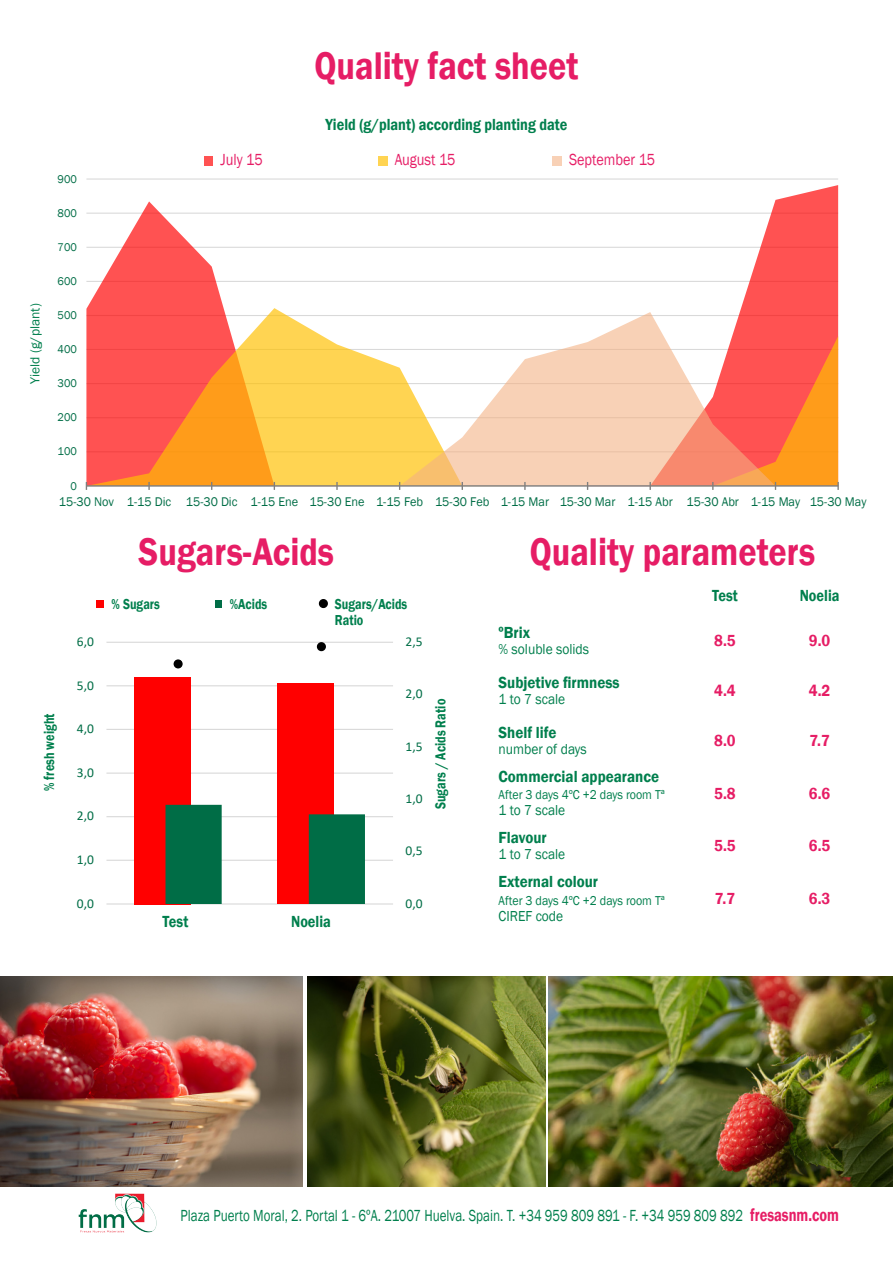
<style>
.page{position:relative;width:893px;height:1263px;background:#fff}
.page>*{position:absolute;margin:0;border:0;box-sizing:border-box;transform-origin:0 0}
.t1{font:600 39.6px "Franklin Gothic";color:#e61d65;scale:.86 1}
.t2{font:16.5px "Franklin Gothic";color:#007f4d;scale:.79 1}
.t3{font:600 16.5px "Franklin Gothic";color:#007f4d;scale:.91 1}
.t4{font:600 16.5px "Franklin Gothic";color:#007f4d;scale:.86 1}
.t5{font:600 16.5px "Franklin Gothic";color:#e61d65;scale:.91 1}
.t6{font:16.5px "Franklin Gothic";color:#e61d65;scale:.86 1}
.t7{font:14.85px "Franklin Gothic";color:#007f4d;scale:.91 1}
.t8{font:600 14.85px "Franklin Gothic";color:#007f4d;scale:.82 1}
.t9{font:13.5px "Calibri";color:#006d46}
.t10{font:13.5px "Franklin Gothic";color:#007f4d}
.t11{font:13.2px "Franklin Gothic";color:#007f4d;scale:.91 1}
.t12{font:12.9px "Franklin Gothic";color:#006d46;scale:.95 1}
.t13{font:11.55px "Franklin Gothic";letter-spacing:-.005em;color:#006d46;scale:.95 1}
.s1{font-weight:600;font-size:18.15px;color:#e61d65}
</style>
<div class="page">
<hr style="left:86px;top:178px;width:752px;height:2px;background:#d9d9d9">
<svg style="left:86px;top:185px;width:752px;height:123px"></svg>
<svg style="left:86px;top:308px;width:752px;height:4px"></svg>
<svg style="left:86px;top:312px;width:752px;height:173px"></svg>
<hr style="left:86px;top:485px;width:752px;height:2px;background:#7f7f7f">
<svg style="left:148px;top:482px;width:2px;height:8px"></svg>
<svg style="left:336px;top:482px;width:2px;height:8px"></svg>
<svg style="left:524px;top:482px;width:2px;height:8px"></svg>
<svg style="left:649px;top:482px;width:2px;height:8px"></svg>
<svg style="left:712px;top:482px;width:2px;height:8px"></svg>
<svg style="left:837px;top:482px;width:2px;height:8px"></svg>
<div style="left:204px;top:156px;width:9px;height:10px;background:#ff5252"></div>
<div style="left:379px;top:156px;width:9px;height:10px;background:#ffd452"></div>
<div style="left:553px;top:156px;width:9px;height:10px;background:#f8d1b6"></div>
<img style="left:54px;top:1186px;width:126px;height:47px">
<img style="left:549px;top:976px;width:344px;height:210px">
<img style="left:0;top:976px;width:303px;height:210px">
<img style="left:307px;top:976px;width:238px;height:210px">
<hr style="left:106px;top:903px;width:287px;height:1px;background:#d9d9d9">
<hr style="left:106px;top:860px;width:287px;height:1px;background:#d9d9d9">
<hr style="left:106px;top:816px;width:287px;height:1px;background:#d9d9d9">
<hr style="left:106px;top:772px;width:287px;height:2px;background:#d9d9d9">
<hr style="left:106px;top:729px;width:287px;height:1px;background:#d9d9d9">
<hr style="left:106px;top:685px;width:287px;height:1px;background:#d9d9d9">
<hr style="left:106px;top:642px;width:287px;height:1px;background:#d9d9d9">
<div style="left:135px;top:677px;width:56px;height:227px;background:#f00"></div>
<div style="left:278px;top:684px;width:56px;height:220px;background:#f00"></div>
<svg style="left:165px;top:805px;width:200px;height:99px"></svg>
<div style="left:174px;top:660px;width:8px;height:8px;background:#000;border-radius:50%"></div>
<div style="left:174px;top:659px;width:9px;height:9px;border:2px solid #000;border-radius:50%"></div>
<div style="left:318px;top:643px;width:7px;height:7px;background:#000;border-radius:50%"></div>
<div style="left:317px;top:642px;width:9px;height:9px;border:2px solid #000;border-radius:50%"></div>
<div style="left:96px;top:600px;width:7px;height:7px;background:#f00"></div>
<div style="left:215px;top:600px;width:7px;height:7px;background:#006d46"></div>
<div style="left:320px;top:600px;width:7px;height:7px;background:#000;border-radius:50%"></div>
<div style="left:319px;top:599px;width:9px;height:9px;border:2px solid #000;border-radius:50%"></div>
<p class="t1" style="left:315px;top:41px;width:308px">Quality fact sheet</p>
<p class="t4" style="left:325px;top:114px;width:283px">Yield (g/plant) according planting date</p>
<p class="t10" style="left:27px;top:384px;width:82px;rotate:-90deg">Yield (g/plant)</p>
<p class="t13" style="left:58px;top:172px;width:22px">900</p>
<p class="t13" style="left:58px;top:206px;width:22px">800</p>
<p class="t13" style="left:58px;top:240px;width:22px">700</p>
<p class="t13" style="left:58px;top:274px;width:22px">600</p>
<p class="t13" style="left:58px;top:308px;width:22px">500</p>
<p class="t13" style="left:58px;top:342px;width:22px">400</p>
<p class="t13" style="left:58px;top:376px;width:22px">300</p>
<p class="t13" style="left:58px;top:410px;width:22px">200</p>
<p class="t13" style="left:58px;top:444px;width:22px">100</p>
<p class="t13" style="left:70px;top:478px;width:8px">0</p>
<p class="t6" style="left:220px;top:150px;width:51px">July 15</p>
<p class="t6" style="left:395px;top:150px;width:72px">August 15</p>
<p class="t6" style="left:569px;top:150px;width:102px">September 15</p>
<p class="t12" style="left:59px;top:493px;width:852px">15-30 Nov 1-15 Dic 15-30 Dic 1-15 Ene 15-30 Ene 1-15 Feb 15-30 Feb 1-15 Mar 15-30 Mar 1-15 Abr 15-30 Abr 1-15 May 15-30 May</p>
<p class="t9" style="left:77px;top:632px;width:19px">6,0</p>
<p class="t1" style="left:139px;top:527px;width:229px">Sugars-Acids</p>
<p class="t1" style="left:530px;top:528px;width:333px">Quality parameters</p>
<p class="t8" style="left:112px;top:594px;width:61px">% Sugars</p>
<p class="t8" style="left:230px;top:594px;width:47px">%Acids</p>
<p class="t8" style="left:335px;top:594px;width:90px">Sugars/Acids</p>
<p class="t8" style="left:335px;top:611px;width:36px">Ratio</p>
<p class="t9" style="left:406px;top:632px;width:19px">2,5</p>
<p class="t3" style="left:499px;top:622px;width:36px">ºBrix</p>
<p class="t7" style="left:499px;top:640px;width:101px">% soluble solids</p>
<p class="t4" style="left:712px;top:585px;width:31px">Test</p>
<p class="t4" style="left:800px;top:585px;width:48px">Noelia</p>
<p class="t5" style="left:714px;top:630px;width:25px">8.5</p>
<p class="t5" style="left:809px;top:630px;width:25px">9.0</p>
<p class="t8" style="left:40px;top:791px;width:96px;rotate:-90deg">% fresh weight</p>
<p class="t9" style="left:77px;top:676px;width:19px">5,0</p>
<p class="t9" style="left:77px;top:719px;width:19px">4,0</p>
<p class="t9" style="left:77px;top:763px;width:19px">3,0</p>
<p class="t9" style="left:77px;top:807px;width:19px">2,0</p>
<p class="t9" style="left:77px;top:850px;width:19px">1,0</p>
<p class="t9" style="left:77px;top:894px;width:19px">0,0</p>
<p class="t4" style="left:163px;top:911px;width:31px">Test</p>
<p class="t4" style="left:291px;top:911px;width:48px">Noelia</p>
<p class="t9" style="left:406px;top:684px;width:19px">2,0</p>
<p class="t9" style="left:406px;top:737px;width:19px">1,5</p>
<p class="t9" style="left:406px;top:789px;width:19px">1,0</p>
<p class="t8" style="left:431px;top:809px;width:136px;rotate:-90deg">Sugars / Acids Ratio</p>
<p class="t9" style="left:406px;top:841px;width:19px">0,5</p>
<p class="t9" style="left:406px;top:894px;width:19px">0,0</p>
<p class="t3" style="left:499px;top:672px;width:135px">Subjetive firmness</p>
<p class="t7" style="left:499px;top:690px;width:75px">1 to 7 scale</p>
<p class="t3" style="left:499px;top:722px;width:65px">Shelf life</p>
<p class="t7" style="left:499px;top:740px;width:98px">number of days</p>
<p class="t3" style="left:499px;top:767px;width:178px">Commercial appearance</p>
<p class="t11" style="left:499px;top:786px;width:184px">After 3 days 4ºC +2 days room Tª</p>
<p class="t7" style="left:499px;top:800px;width:75px">1 to 7 scale</p>
<p class="t3" style="left:499px;top:827px;width:54px">Flavour</p>
<p class="t7" style="left:499px;top:845px;width:75px">1 to 7 scale</p>
<p class="t3" style="left:499px;top:871px;width:111px">External colour</p>
<p class="t11" style="left:499px;top:893px;width:184px">After 3 days 4ºC +2 days room Tª</p>
<p class="t7" style="left:499px;top:907px;width:73px">CIREF code</p>
<p class="t5" style="left:714px;top:680px;width:25px">4.4</p>
<p class="t5" style="left:809px;top:680px;width:25px">4.2</p>
<p class="t5" style="left:714px;top:730px;width:25px">8.0</p>
<p class="t5" style="left:809px;top:730px;width:24px">7.7</p>
<p class="t5" style="left:714px;top:783px;width:25px">5.8</p>
<p class="t5" style="left:809px;top:783px;width:25px">6.6</p>
<p class="t5" style="left:714px;top:835px;width:25px">5.5</p>
<p class="t5" style="left:809px;top:835px;width:25px">6.5</p>
<p class="t5" style="left:715px;top:889px;width:24px">7.7</p>
<p class="t5" style="left:809px;top:889px;width:25px">6.3</p>
<p class="t2" style="left:180px;top:1205px;width:835px">Plaza Puerto Moral, 2. Portal 1 - 6ºA. 21007 Huelva. Spain. T. +34 959 809 891 - F. +34 959 809 892 <span class="s1">fresasnm.com</span></p>
</div>
